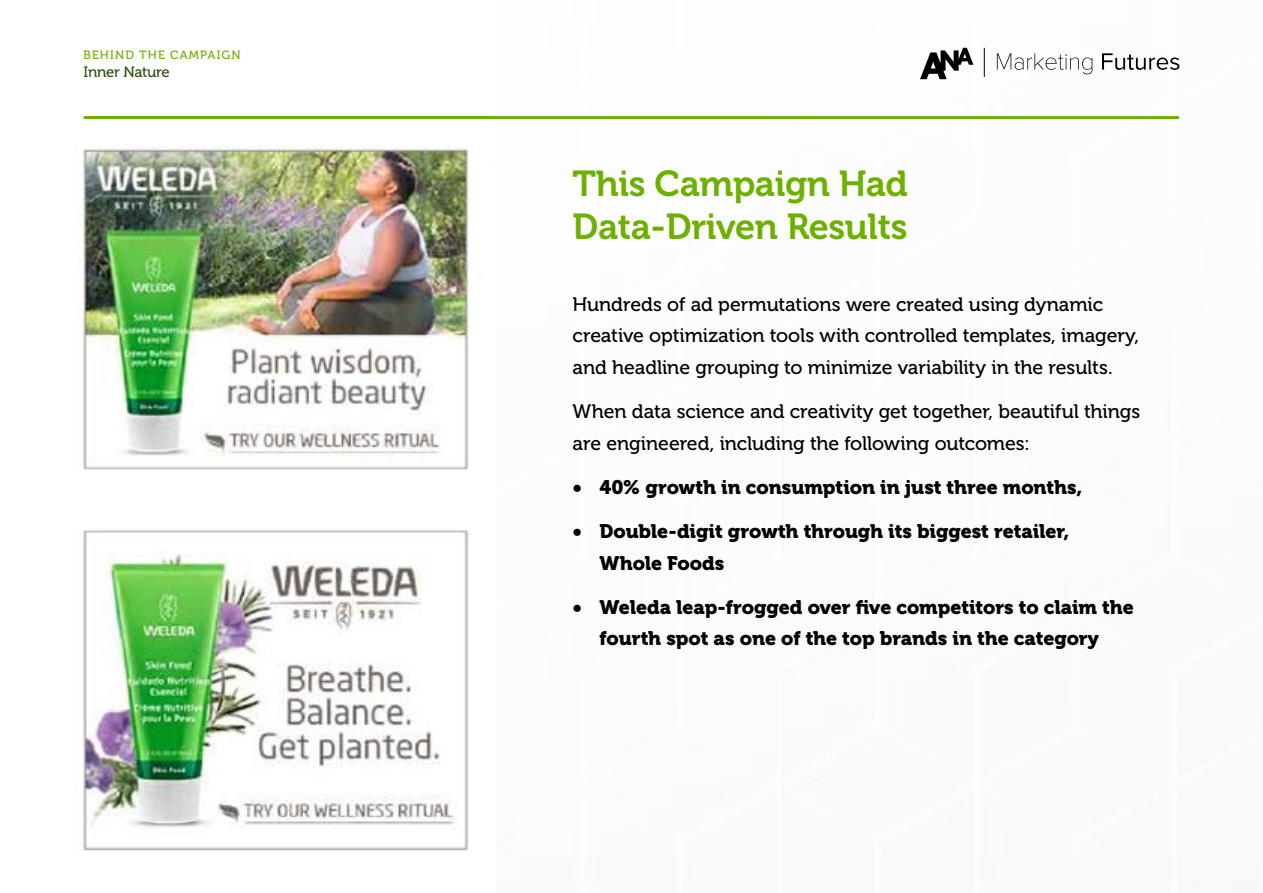
<style>
.page{position:relative;width:1263px;height:893px;background:#fff}
.page>*{position:absolute;margin:0;border:0;box-sizing:border-box;transform-origin:0 0}
.t1{font:36px/43.5px "Museo 700";letter-spacing:-.01em;color:#6eb000}
.t2{font:19.5px/31.5px "Museo 500";letter-spacing:-.005em;color:#000}
.t3{font:19.5px/31.5px "Museo 900";letter-spacing:-.005em;color:#000}
.t4{font:15px "Museo 500";letter-spacing:-.02em;color:#315014}
.t5{font:12px "Museo 500";letter-spacing:.09em;color:#6eb000}
</style>
<div class="page">
<img style="left:83px;top:116px;width:412px;height:735px">
<hr style="left:85px;top:116px;width:1093px;height:3px;background:#6eb000">
<svg style="left:920px;top:48px;width:53px;height:31px"></svg>
<svg style="left:984px;top:48px;width:1px;height:29px"></svg>
<svg style="left:997px;top:53px;width:95px;height:21px"></svg>
<svg style="left:1102px;top:53px;width:77px;height:17px"></svg>
<p class="t5" style="left:84px;top:48px;width:159px">BEHIND THE CAMPAIGN</p>
<p class="t4" style="left:84px;top:64px;width:88px">Inner Nature</p>
<h1 class="t1" style="left:573px;top:162px;width:337px">This Campaign Had<br>Data-Driven Results</h1>
<p class="t2" style="left:573px;top:289px;width:568px">Hundreds of ad permutations were created using dynamic creative optimization tools with controlled templates, imagery, and headline grouping to minimize variability in the results.</p>
<p class="t2" style="left:573px;top:396px;width:569px">When data science and creativity get together, beautiful things are engineered, including the following outcomes:</p>
<p class="t3" style="left:573px;top:471px;width:511px">• 40% growth in consumption in just three months,</p>
<p class="t3" style="left:600px;top:516px;width:471px;text-indent:-27px">• Double-digit growth through its biggest retailer,<br>Whole Foods</p>
<p class="t3" style="left:573px;top:591px;width:563px;text-align:center">• Weleda leap-frogged over five competitors to claim the fourth spot as one of the top brands in the category</p>
</div>
